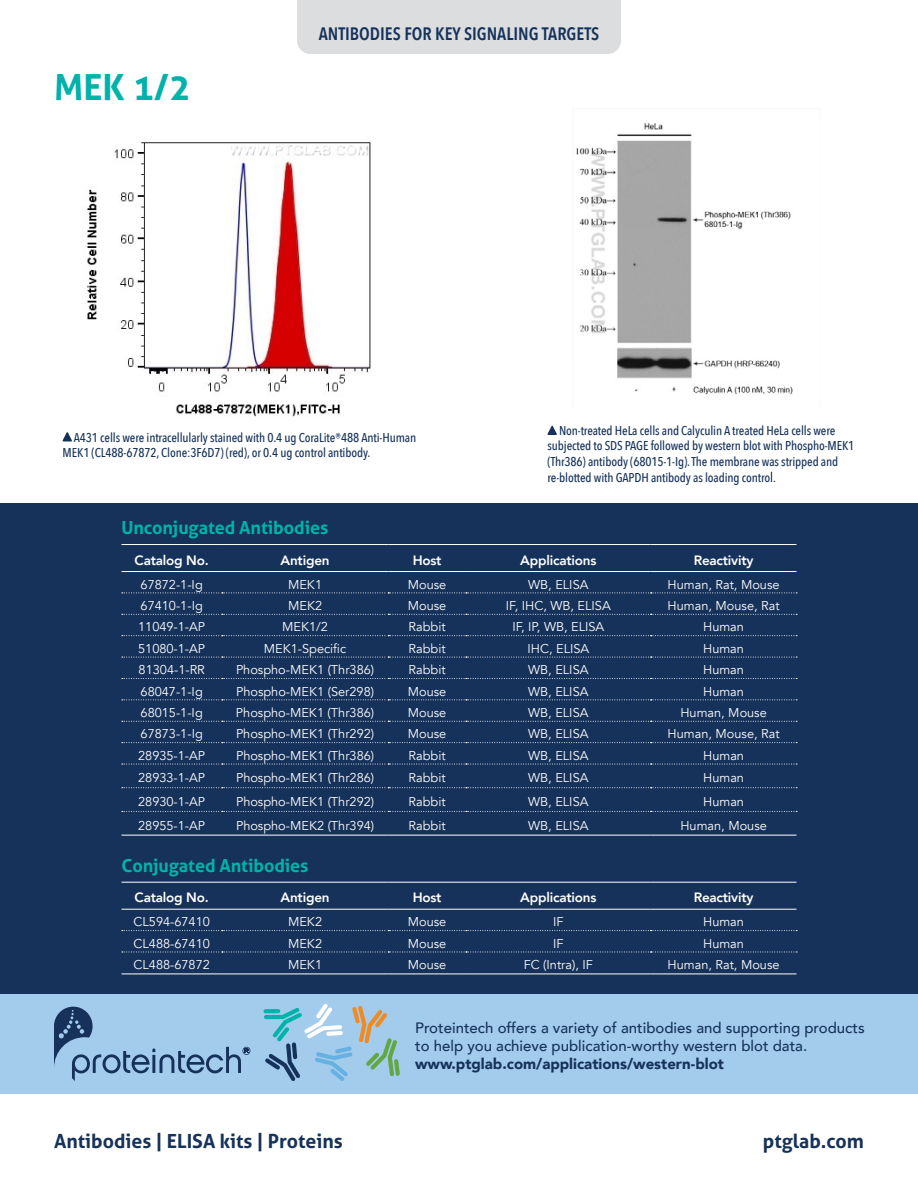
<style>
.page{position:relative;width:918px;height:1188px;background:#fff}
.page>*{position:absolute;margin:0;border:0;box-sizing:border-box;transform-origin:0 0}
.t1{font:700 36px "Aller";color:#00b3aa}
.t2{font:700 19.5px "Aller";color:#16325a}
.t3{font:700 18px "Aller";letter-spacing:-.005em;color:#00b3aa}
.t4{font:600 18px "Avenir Next Condensed";color:#16325a}
.t5{font:500 15px/18px "Avenir";color:#16325a}
.t6{font:900 15px "Avenir";color:#16325a}
.t7{font:800 13.5px "Avenir";letter-spacing:-.015em;color:#fff}
.t8{font:12.75px "Avenir";color:#fff}
.t9{font:500 12.75px/15.6px "Avenir Next Condensed";letter-spacing:-.01em;color:#16325a}
.s1{font-weight:400;font-size:13.5px;color:#000}
</style>
<div class="page">
<div style="left:0;top:503px;width:918px;height:491px;background:#16325a"></div>
<div style="left:297px;top:0;width:324px;height:54px;background:#dcddde"></div>
<svg style="left:62px;top:432px;width:10px;height:10px"></svg>
<svg style="left:547px;top:426px;width:10px;height:9px"></svg>
<svg style="left:122px;top:592px;width:674px;height:243px"></svg>
<hr style="left:122px;top:544px;width:100px;height:1px;background:#fff">
<hr style="left:222px;top:544px;width:166px;height:1px;background:#fff">
<hr style="left:388px;top:544px;width:78px;height:1px;background:#fff">
<hr style="left:466px;top:544px;width:185px;height:1px;background:#fff">
<hr style="left:651px;top:544px;width:145px;height:1px;background:#fff">
<hr style="left:122px;top:571px;width:100px;height:1px;background:#fff">
<hr style="left:222px;top:571px;width:166px;height:1px;background:#fff">
<hr style="left:388px;top:571px;width:78px;height:1px;background:#fff">
<hr style="left:466px;top:571px;width:185px;height:1px;background:#fff">
<hr style="left:651px;top:571px;width:145px;height:1px;background:#fff">
<hr style="left:122px;top:835px;width:100px;height:1px;background:#fff">
<hr style="left:222px;top:835px;width:166px;height:1px;background:#fff">
<hr style="left:388px;top:835px;width:78px;height:1px;background:#fff">
<hr style="left:466px;top:835px;width:185px;height:1px;background:#fff">
<hr style="left:651px;top:835px;width:145px;height:1px;background:#fff">
<svg style="left:122px;top:593px;width:675px;height:1px"></svg>
<svg style="left:122px;top:614px;width:675px;height:1px"></svg>
<svg style="left:122px;top:635px;width:675px;height:1px"></svg>
<svg style="left:122px;top:657px;width:675px;height:1px"></svg>
<svg style="left:122px;top:678px;width:675px;height:1px"></svg>
<svg style="left:122px;top:699px;width:675px;height:1px"></svg>
<svg style="left:122px;top:721px;width:675px;height:1px"></svg>
<svg style="left:122px;top:742px;width:675px;height:1px"></svg>
<svg style="left:122px;top:764px;width:675px;height:1px"></svg>
<svg style="left:122px;top:787px;width:675px;height:1px"></svg>
<svg style="left:122px;top:811px;width:675px;height:1px"></svg>
<svg style="left:122px;top:908px;width:674px;height:66px"></svg>
<hr style="left:122px;top:882px;width:100px;height:1px;background:#fff">
<hr style="left:222px;top:882px;width:166px;height:1px;background:#fff">
<hr style="left:388px;top:882px;width:78px;height:1px;background:#fff">
<hr style="left:466px;top:882px;width:185px;height:1px;background:#fff">
<hr style="left:651px;top:882px;width:145px;height:1px;background:#fff">
<hr style="left:122px;top:909px;width:100px;height:1px;background:#fff">
<hr style="left:222px;top:909px;width:166px;height:1px;background:#fff">
<hr style="left:388px;top:909px;width:78px;height:1px;background:#fff">
<hr style="left:466px;top:909px;width:185px;height:1px;background:#fff">
<hr style="left:651px;top:909px;width:145px;height:1px;background:#fff">
<hr style="left:122px;top:974px;width:100px;height:1px;background:#fff">
<hr style="left:222px;top:974px;width:166px;height:1px;background:#fff">
<hr style="left:388px;top:974px;width:78px;height:1px;background:#fff">
<hr style="left:466px;top:974px;width:185px;height:1px;background:#fff">
<hr style="left:651px;top:974px;width:145px;height:1px;background:#fff">
<svg style="left:122px;top:930px;width:675px;height:1px"></svg>
<svg style="left:122px;top:952px;width:675px;height:1px"></svg>
<img style="left:576px;top:123px;width:217px;height:272px">
<img style="left:87px;top:142px;width:284px;height:275px">
<div style="left:0;top:994px;width:918px;height:100px;background:#a3cbec"></div>
<svg style="left:54px;top:1007px;width:196px;height:74px"></svg>
<svg style="left:264px;top:1004px;width:136px;height:77px"></svg>
<h1 class="t1" style="left:54px;top:65px;width:138px">MEK 1/2</h1>
<h3 class="t4" style="left:319px;top:19px;width:282px">ANTIBODIES FOR KEY SIGNALING TARGETS</h3>
<p class="t9" style="left:63px;top:429px;width:355px;text-indent:11px">A431 cells were intracellularly stained with 0.4 ug CoraLite®488 Anti-Human<br>MEK1 (CL488-67872, Clone:3F6D7) (red), or 0.4 ug control antibody.</p>
<p class="t9" style="left:548px;top:423px;width:308px;text-indent:11px">Non-treated HeLa cells and Calyculin A treated HeLa cells were subjected to SDS PAGE followed by western blot with Phospho-MEK1 (Thr386) antibody (68015-1-Ig). The membrane was stripped and re-blotted with GAPDH antibody as loading contro<span class="s1">l.</span></p>
<h3 class="t3" style="left:122px;top:516px;width:208px">Unconjugated Antibodies</h3>
<p class="t7" style="left:135px;top:550px;width:76px">Catalog No.</p>
<p class="t7" style="left:281px;top:550px;width:51px">Antigen</p>
<p class="t7" style="left:413px;top:550px;width:30px">Host</p>
<p class="t7" style="left:520px;top:550px;width:78px">Applications</p>
<p class="t7" style="left:694px;top:550px;width:61px">Reactivity</p>
<p class="t8" style="left:141px;top:577px;width:64px">67872-1-Ig</p>
<p class="t8" style="left:288px;top:577px;width:36px">MEK1</p>
<p class="t8" style="left:408px;top:577px;width:40px">Mouse</p>
<p class="t8" style="left:528px;top:577px;width:62px">WB, ELISA</p>
<p class="t8" style="left:668px;top:577px;width:113px">Human, Rat, Mouse</p>
<p class="t8" style="left:141px;top:598px;width:64px">67410-1-Ig</p>
<p class="t8" style="left:288px;top:598px;width:36px">MEK2</p>
<p class="t8" style="left:408px;top:598px;width:40px">Mouse</p>
<p class="t8" style="left:506px;top:598px;width:106px">IF, IHC, WB, ELISA</p>
<p class="t8" style="left:668px;top:598px;width:113px">Human, Mouse, Rat</p>
<p class="t8" style="left:138px;top:619px;width:69px">11049-1-AP</p>
<p class="t8" style="left:282px;top:619px;width:47px">MEK1/2</p>
<p class="t8" style="left:409px;top:619px;width:39px">Rabbit</p>
<p class="t8" style="left:512px;top:619px;width:94px">IF, IP, WB, ELISA</p>
<p class="t8" style="left:703px;top:619px;width:42px">Human</p>
<p class="t8" style="left:138px;top:641px;width:69px">51080-1-AP</p>
<p class="t8" style="left:264px;top:641px;width:84px">MEK1-Specific</p>
<p class="t8" style="left:409px;top:641px;width:39px">Rabbit</p>
<p class="t8" style="left:527px;top:641px;width:63px">IHC, ELISA</p>
<p class="t8" style="left:703px;top:641px;width:42px">Human</p>
<p class="t8" style="left:139px;top:662px;width:68px">81304-1-RR</p>
<p class="t8" style="left:236px;top:662px;width:140px">Phospho-MEK1 (Thr386)</p>
<p class="t8" style="left:409px;top:662px;width:39px">Rabbit</p>
<p class="t8" style="left:528px;top:662px;width:62px">WB, ELISA</p>
<p class="t8" style="left:703px;top:662px;width:42px">Human</p>
<p class="t8" style="left:141px;top:684px;width:64px">68047-1-Ig</p>
<p class="t8" style="left:236px;top:684px;width:139px">Phospho-MEK1 (Ser298)</p>
<p class="t8" style="left:408px;top:684px;width:40px">Mouse</p>
<p class="t8" style="left:528px;top:684px;width:62px">WB, ELISA</p>
<p class="t8" style="left:703px;top:684px;width:42px">Human</p>
<p class="t8" style="left:141px;top:705px;width:64px">68015-1-Ig</p>
<p class="t8" style="left:236px;top:705px;width:140px">Phospho-MEK1 (Thr386)</p>
<p class="t8" style="left:408px;top:705px;width:40px">Mouse</p>
<p class="t8" style="left:528px;top:705px;width:62px">WB, ELISA</p>
<p class="t8" style="left:680px;top:705px;width:88px">Human, Mouse</p>
<p class="t8" style="left:141px;top:726px;width:64px">67873-1-Ig</p>
<p class="t8" style="left:236px;top:726px;width:140px">Phospho-MEK1 (Thr292)</p>
<p class="t8" style="left:408px;top:726px;width:40px">Mouse</p>
<p class="t8" style="left:528px;top:726px;width:62px">WB, ELISA</p>
<p class="t8" style="left:668px;top:726px;width:113px">Human, Mouse, Rat</p>
<p class="t8" style="left:138px;top:748px;width:69px">28935-1-AP</p>
<p class="t8" style="left:236px;top:748px;width:140px">Phospho-MEK1 (Thr386)</p>
<p class="t8" style="left:409px;top:748px;width:39px">Rabbit</p>
<p class="t8" style="left:528px;top:748px;width:62px">WB, ELISA</p>
<p class="t8" style="left:703px;top:748px;width:42px">Human</p>
<p class="t8" style="left:138px;top:770px;width:69px">28933-1-AP</p>
<p class="t8" style="left:236px;top:770px;width:140px">Phospho-MEK1 (Thr286)</p>
<p class="t8" style="left:409px;top:770px;width:39px">Rabbit</p>
<p class="t8" style="left:528px;top:770px;width:62px">WB, ELISA</p>
<p class="t8" style="left:703px;top:770px;width:42px">Human</p>
<p class="t8" style="left:138px;top:794px;width:69px">28930-1-AP</p>
<p class="t8" style="left:236px;top:794px;width:140px">Phospho-MEK1 (Thr292)</p>
<p class="t8" style="left:409px;top:794px;width:39px">Rabbit</p>
<p class="t8" style="left:528px;top:794px;width:62px">WB, ELISA</p>
<p class="t8" style="left:703px;top:794px;width:42px">Human</p>
<p class="t8" style="left:138px;top:818px;width:69px">28955-1-AP</p>
<p class="t8" style="left:236px;top:818px;width:140px">Phospho-MEK2 (Thr394)</p>
<p class="t8" style="left:409px;top:818px;width:39px">Rabbit</p>
<p class="t8" style="left:528px;top:818px;width:62px">WB, ELISA</p>
<p class="t8" style="left:680px;top:818px;width:88px">Human, Mouse</p>
<h3 class="t3" style="left:122px;top:854px;width:189px">Conjugated Antibodies</h3>
<p class="t7" style="left:135px;top:887px;width:76px">Catalog No.</p>
<p class="t7" style="left:281px;top:887px;width:51px">Antigen</p>
<p class="t7" style="left:413px;top:887px;width:30px">Host</p>
<p class="t7" style="left:520px;top:887px;width:78px">Applications</p>
<p class="t7" style="left:694px;top:887px;width:61px">Reactivity</p>
<p class="t8" style="left:134px;top:914px;width:78px">CL594-67410</p>
<p class="t8" style="left:288px;top:914px;width:36px">MEK2</p>
<p class="t8" style="left:408px;top:914px;width:40px">Mouse</p>
<p class="t8" style="left:553px;top:914px;width:12px">IF</p>
<p class="t8" style="left:703px;top:914px;width:42px">Human</p>
<p class="t8" style="left:134px;top:936px;width:78px">CL488-67410</p>
<p class="t8" style="left:288px;top:936px;width:36px">MEK2</p>
<p class="t8" style="left:408px;top:936px;width:40px">Mouse</p>
<p class="t8" style="left:553px;top:936px;width:12px">IF</p>
<p class="t8" style="left:703px;top:936px;width:42px">Human</p>
<p class="t8" style="left:134px;top:957px;width:78px">CL488-67872</p>
<p class="t8" style="left:288px;top:957px;width:36px">MEK1</p>
<p class="t8" style="left:408px;top:957px;width:40px">Mouse</p>
<p class="t8" style="left:524px;top:957px;width:71px">FC (Intra), IF</p>
<p class="t8" style="left:668px;top:957px;width:113px">Human, Rat, Mouse</p>
<p class="t5" style="left:415px;top:1018px;width:451px">Proteintech offers a variety of antibodies and supporting products to help you achieve publication-worthy western blot data.</p>
<p class="t6" style="left:415px;top:1051px;width:310px">www.ptglab.com/applications/western-blot</p>
<h2 class="t2" style="left:54px;top:1129px;width:290px">Antibodies | ELISA kits | Proteins</h2>
<h2 class="t2" style="left:763px;top:1129px;width:103px">ptglab.com</h2>
</div>
